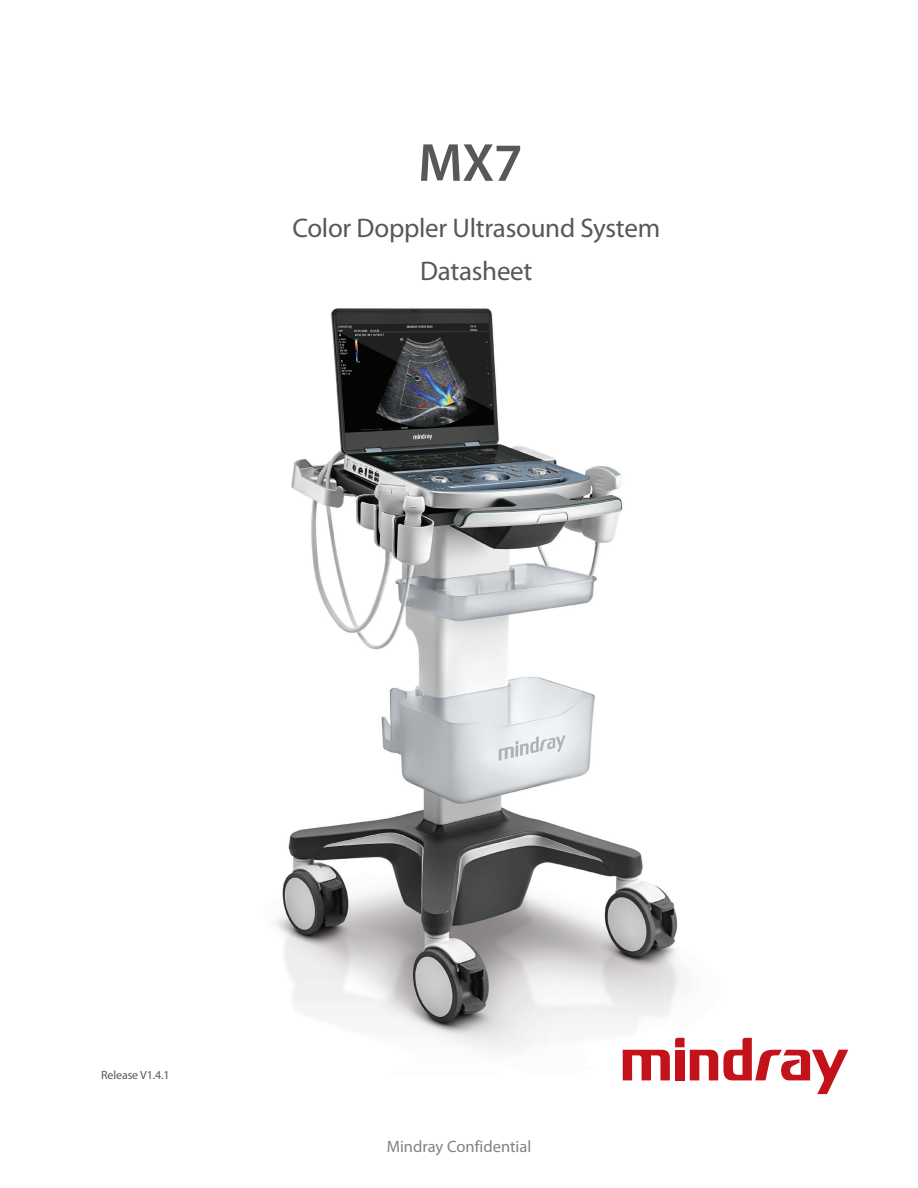
<style>
.page{position:relative;width:918px;height:1188px;background:#fff}
.page>*{position:absolute;margin:0;border:0;box-sizing:border-box;transform-origin:0 0}
.t1{font:600 54px "Myriad Pro";color:#57585a}
.t2{font:27px "Myriad Pro";letter-spacing:-.01em;color:#57585a}
.tech_specs_text{font:16.5px "Myriad Pro";color:#808285}
.t3{font:12px "Myriad Pro";letter-spacing:-.01em;color:#57585a}
</style>
<div class="page">
<img style="left:275px;top:308px;width:474px;height:767px">
<svg style="left:623px;top:1038px;width:225px;height:56px"></svg>
<p class="t1" style="left:418px;top:128px;width:106px">MX7</p>
<p class="t2" style="left:292px;top:211px;width:369px">Color Doppler Ultrasound System</p>
<p class="t2" style="left:420px;top:255px;width:114px">Datasheet</p>
<p class="t3" style="left:101px;top:1068px;width:70px">Release V1.4.1</p>
<p class="tech_specs_text" style="left:387px;top:1136px;width:146px">Mindray Confidential</p>
</div>
